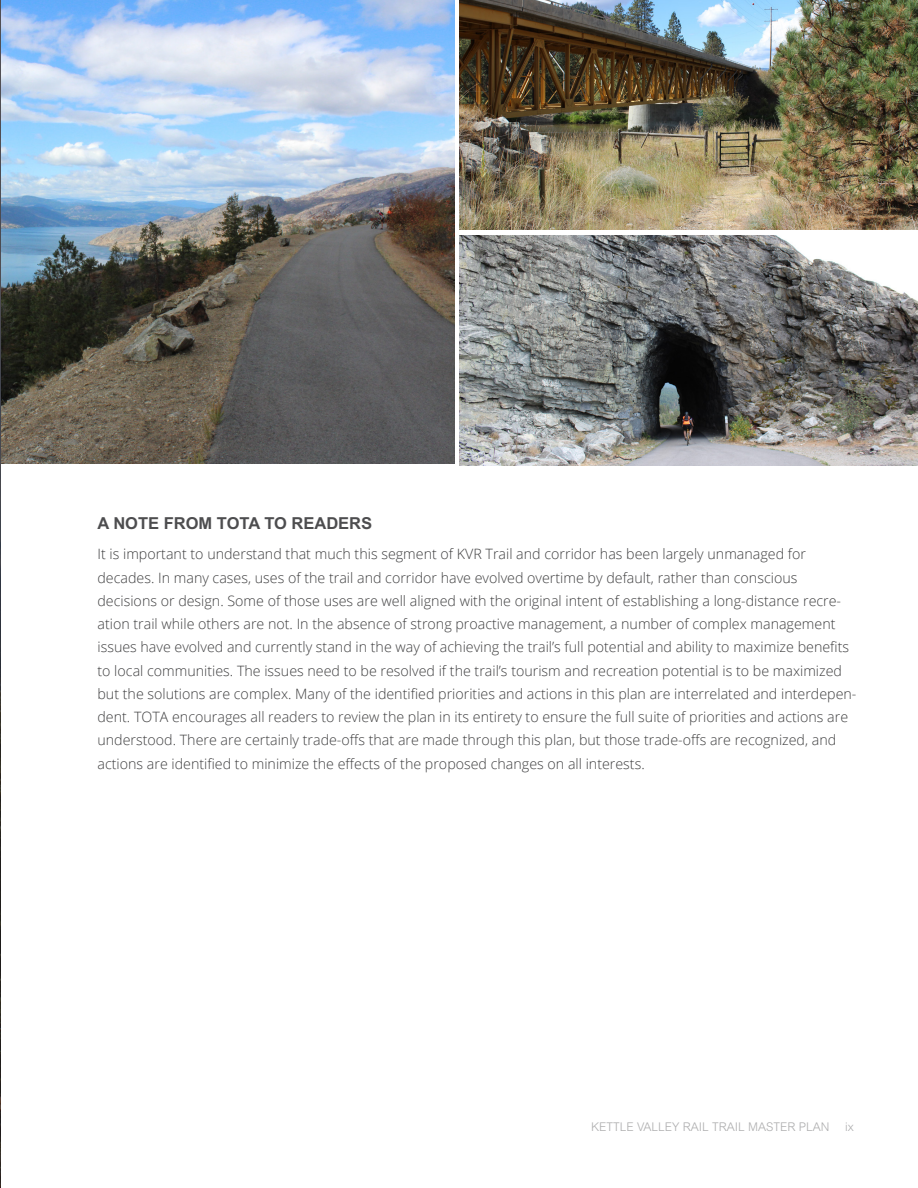
<style>
.page{position:relative;width:918px;height:1188px;background:#fff}
.page>*{position:absolute;margin:0;border:0;box-sizing:border-box;transform-origin:0 0}
.Heading_3{font:700 16.5px "Arial MT Std";color:#4d4d4f}
.Body_Paragraph{font:300 14.25px/23.2px "Open Sans";color:#3e3e3f}
.t1{font:300 12px "Arial MT Std";color:#adadae}
</style>
<div class="page">
<img style="left:1px;top:1px;width:453px;height:463px">
<img style="left:459px;top:0;width:459px;height:230px">
<img style="left:459px;top:235px;width:459px;height:230px">
<hr style="left:0;top:0;width:1px;height:1188px;background:#231f20">
<p class="Heading_3" style="left:98px;top:513px;width:276px">A NOTE FROM TOTA TO READERS</p>
<p class="Body_Paragraph" style="left:98px;top:542px;width:761px">It is important to understand that much this segment of KVR Trail and corridor has been largely unmanaged for decades. In many cases, uses of the trail and corridor have evolved overtime by default, rather than conscious decisions or design. Some of those uses are well aligned with the original intent of establishing a long-distance recre&shy;ation trail while others are not. In the absence of strong proactive management, a number of complex management issues have evolved and currently stand in the way of achieving the trail’s full potential and ability to maximize benefits to local communities. The issues need to be resolved if the trail’s tourism and recreation potential is to be maximized but the solutions are complex. Many of the identified priorities and actions in this plan are interrelated and interdepen&shy;dent. TOTA encourages all readers to review the plan in its entirety to ensure the full suite of priorities and actions are understood. There are certainly trade-offs that are made through this plan, but those trade-offs are recognized, and actions are identified to minimize the effects of the proposed changes on all interests.</p>
<p class="t1" style="left:591px;top:1120px;width:240px">KETTLE VALLEY RAIL TRAIL MASTER PLAN</p>
<p class="t1" style="left:845px;top:1120px;width:10px">ix</p>
</div>
